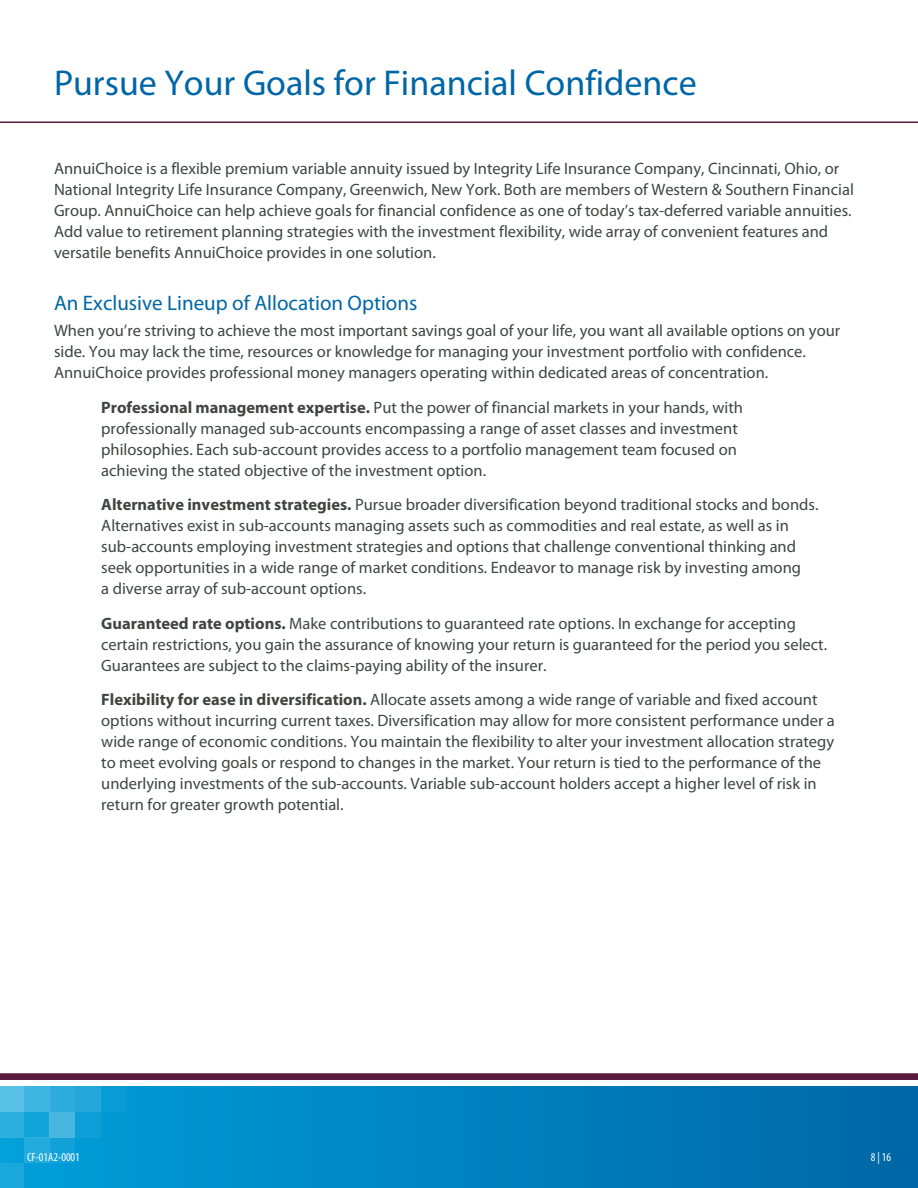
<style>
.page{position:relative;width:918px;height:1188px;background:#fff}
.page>*{position:absolute;margin:0;border:0;box-sizing:border-box;transform-origin:0 0}
.t1{font:36px "Myriad Pro";color:#0066a6}
.t2{font:21px "Myriad Pro";color:#0066a6}
.t3{font:16.5px/21px "Myriad Pro";color:#404542}
.t4{font:condensed 12px "Myriad Pro";color:#fff}
.s1{font-weight:700}
</style>
<div class="page">
<hr style="left:0;top:122px;width:918px;height:1px;background:#5a183c">
<div style="left:0;top:1087px;width:918px;height:101px;background:linear-gradient(to right,#00a0da,#0066a6)"></div>
<div style="left:0;top:1087px;width:24px;height:25px;background:#59c0e6"></div>
<div style="left:24px;top:1087px;width:26px;height:25px;background:#3eb4e1"></div>
<div style="left:50px;top:1087px;width:25px;height:25px;background:#2caddd"></div>
<div style="left:75px;top:1087px;width:25px;height:25px;background:#23a7da"></div>
<div style="left:100px;top:1087px;width:26px;height:25px;background:#089bd4"></div>
<div style="left:0;top:1112px;width:24px;height:26px;background:#2cafdf"></div>
<div style="left:24px;top:1112px;width:26px;height:26px;background:#11a3da"></div>
<div style="left:50px;top:1112px;width:25px;height:26px;background:#47b7e2"></div>
<div style="left:75px;top:1112px;width:25px;height:26px;background:#0d9fd7"></div>
<div style="left:0;top:1138px;width:24px;height:25px;background:#04a0d9"></div>
<div style="left:24px;top:1138px;width:26px;height:25px;background:#23aadd"></div>
<div style="left:50px;top:1138px;width:25px;height:25px;background:#11a2d9"></div>
<div style="left:0;top:1163px;width:24px;height:25px;background:#1aa8dc"></div>
<svg style="left:0;top:1073px;width:918px;height:7px;background:#5f2042"></svg>
<h1 class="t1" style="left:54px;top:63px;width:644px">Pursue Your Goals for Financial Confidence</h1>
<p class="t3" style="left:54px;top:159px;width:801px">AnnuiChoice is a flexible premium variable annuity issued by Integrity Life Insurance Company, Cincinnati, Ohio, or National Integrity Life Insurance Company, Greenwich, New York. Both are members of Western &amp; Southern Financial Group. AnnuiChoice can help achieve goals for financial confidence as one of today’s tax-deferred variable annuities.<br>Add value to retirement planning strategies with the investment flexibility, wide array of convenient features and versatile benefits AnnuiChoice provides in one solution.</p>
<p class="t2" style="left:54px;top:291px;width:365px">An Exclusive Lineup of Allocation Options</p>
<p class="t3" style="left:54px;top:320px;width:788px">When you’re striving to achieve the most important savings goal of your life, you want all available options on your side. You may lack the time, resources or knowledge for managing your investment portfolio with confidence.<br>AnnuiChoice provides professional money managers operating within dedicated areas of concentration.</p>
<p class="t3" style="left:101px;top:397px;width:643px"><span class="s1">Professional management expertise.</span> Put the power of financial markets in your hands, with professionally managed sub-accounts encompassing a range of asset classes and investment philosophies. Each sub-account provides access to a portfolio management team focused on achieving the stated objective of the investment option.</p>
<p class="t3" style="left:101px;top:494px;width:719px"><span class="s1">Alternative investment strategies.</span> Pursue broader diversification beyond traditional stocks and bonds.<br>Alternatives exist in sub-accounts managing assets such as commodities and real estate, as well as in sub-accounts employing investment strategies and options that challenge conventional thinking and seek opportunities in a wide range of market conditions. Endeavor to manage risk by investing among<br>a diverse array of sub-account options.</p>
<p class="t3" style="left:101px;top:613px;width:727px"><span class="s1">Guaranteed rate options.</span> Make contributions to guaranteed rate options. In exchange for accepting certain restrictions, you gain the assurance of knowing your return is guaranteed for the period you select.<br>Guarantees are subject to the claims-paying ability of the insurer.</p>
<p class="t3" style="left:101px;top:689px;width:735px"><span class="s1">Flexibility for ease in diversification.</span> Allocate assets among a wide range of variable and fixed account options without incurring current taxes. Diversification may allow for more consistent performance under a wide range of economic conditions. You maintain the flexibility to alter your investment allocation strategy to meet evolving goals or respond to changes in the market. Your return is tied to the performance of the underlying investments of the sub-accounts. Variable sub-account holders accept a higher level of risk in return for greater growth potential.</p>
<p class="t4" style="left:27px;top:1151px;width:54px">CF-01A2-0001</p>
<p class="t4" style="left:871px;top:1151px;width:22px">8 | 16</p>
</div>
